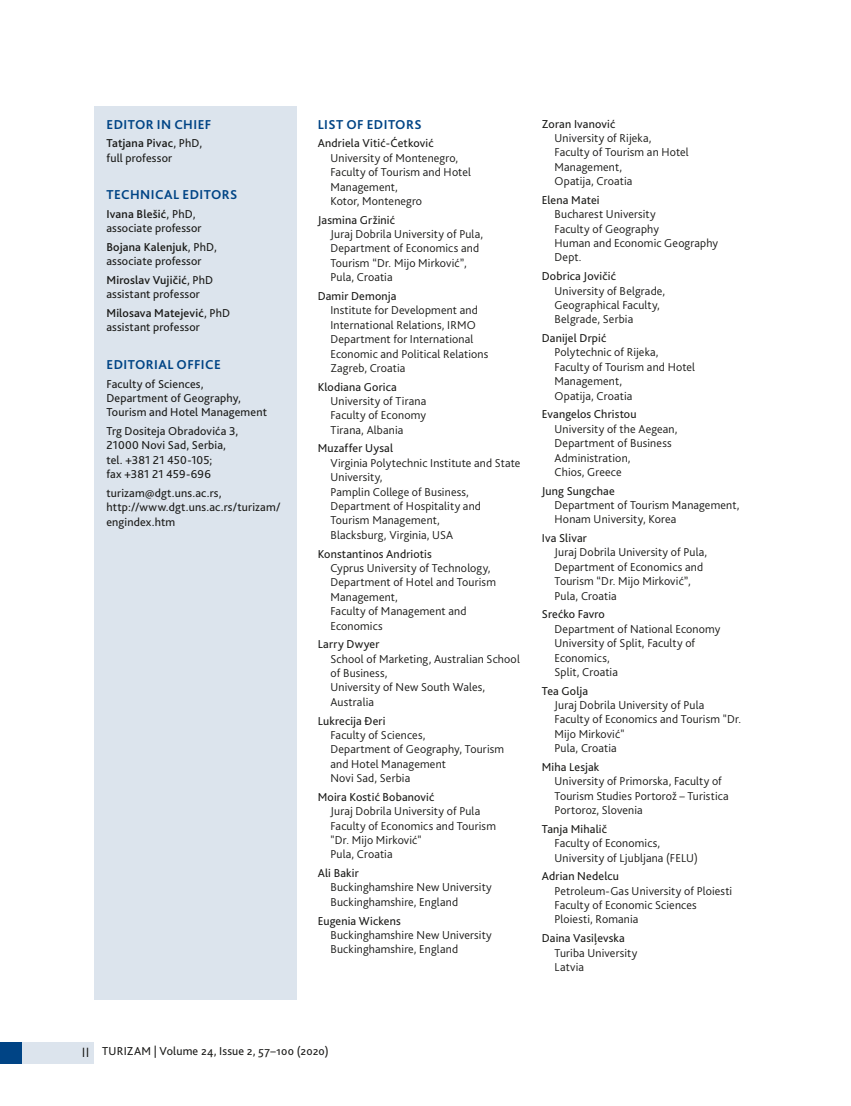
<style>
.page{position:relative;width:851px;height:1106px;background:#fff}
.page>*{position:absolute;margin:0;border:0;box-sizing:border-box;transform-origin:0 0}
.t1{font:700 13.5px "Bliss Pro";letter-spacing:.03em;color:#004485}
.t2{font:300 12px/14.4px "Bliss Pro";letter-spacing:.01em;color:#1a1a18}
.t3{font:12px/14.4px "Bliss Pro";letter-spacing:.015em;color:#1a1a18}
.s1{font-weight:500}
.s2{font-family:"Meta Pro";font-size:13.5px}
</style>
<div class="page">
<div style="left:0;top:1042px;width:94px;height:21px;background:#dce4ed"></div>
<div style="left:0;top:1042px;width:21px;height:21px;background:#004485"></div>
<div style="left:94px;top:106px;width:202px;height:893px;background:#dce4ed"></div>
<p class="t1" style="left:106px;top:116px;width:106px">EDITOR IN CHIEF</p>
<p class="t3" style="left:106px;top:136px;width:97px"><span class="s1">Tatjana Pivac</span>, PhD, full professor</p>
<p class="t1" style="left:106px;top:186px;width:132px">TECHNICAL EDITORS</p>
<p class="t3" style="left:106px;top:206px;width:97px"><span class="s1">Ivana Blešić</span>, PhD, associate professor</p>
<p class="t3" style="left:106px;top:239px;width:112px"><span class="s1">Bojana Kalenjuk</span>, PhD, associate professor</p>
<p class="t3" style="left:106px;top:272px;width:108px"><span class="s1">Miroslav Vujičić</span>, PhD assistant professor</p>
<p class="t3" style="left:106px;top:305px;width:125px"><span class="s1">Milosava Matejević</span>, PhD assistant professor</p>
<p class="t1" style="left:106px;top:356px;width:116px">EDITORIAL OFFICE</p>
<p class="t3" style="left:106px;top:376px;width:162px">Faculty of Sciences,<br>Department of Geography,<br>Tourism and Hotel Management</p>
<p class="t3" style="left:106px;top:423px;width:134px">Trg Dositeja Obradovića 3,<br>21000 Novi Sad, Serbia, tel. +381 21 450-105;<br>fax +381 21 459-696</p>
<p class="t3" style="left:106px;top:485px;width:176px">turizam@dgt.uns.ac.rs, http://www.dgt.uns.ac.rs/turizam/ engindex.htm</p>
<p class="t1" style="left:318px;top:116px;width:105px">LIST OF EDITORS</p>
<p class="t3" style="left:317px;top:136px;width:117px">Andriela Vitić-Ćetković</p>
<p class="t2" style="left:330px;top:150px;width:142px">University of Montenegro,<br>Faculty of Tourism and Hotel<br>Management,<br>Kotor, Montenegro</p>
<p class="t3" style="left:317px;top:212px;width:79px">Jasmina Gržinić</p>
<p class="t2" style="left:330px;top:226px;width:154px">Juraj Dobrila University of Pula,<br>Department of Economics and<br>Tourism “Dr. Mijo Mirković”,<br>Pula, Croatia</p>
<p class="t3" style="left:317px;top:288px;width:80px">Damir Demonja</p>
<p class="t2" style="left:330px;top:303px;width:159px">Institute for Development and<br>International Relations, IRMO<br>Department for International<br>Economic and Political Relations<br>Zagreb, Croatia</p>
<p class="t3" style="left:317px;top:379px;width:81px">Klodiana Gorica</p>
<p class="t2" style="left:330px;top:393px;width:97px;text-align:justify">University of Tirana Faculty of Economy Tirana, Albania</p>
<p class="t3" style="left:317px;top:441px;width:77px">Muzaffer Uysal</p>
<p class="t2" style="left:330px;top:455px;width:191px">Virginia Polytechnic Institute and State<br>University,<br>Pamplin College of Business,<br>Department of Hospitality and<br>Tourism Management,<br>Blacksburg, Virginia, USA</p>
<p class="t3" style="left:317px;top:546px;width:116px">Konstantinos Andriotis</p>
<p class="t2" style="left:330px;top:560px;width:167px">Cyprus University of Technology,<br>Department of Hotel and Tourism<br>Management,<br>Faculty of Management and<br>Economics</p>
<p class="t3" style="left:317px;top:636px;width:63px">Larry Dwyer</p>
<p class="t2" style="left:330px;top:651px;width:191px">School of Marketing, Australian School of Business,<br>University of New South Wales,<br>Australia</p>
<p class="t3" style="left:317px;top:713px;width:69px">Lukrecija Đeri</p>
<p class="t2" style="left:330px;top:727px;width:175px">Faculty of Sciences,<br>Department of Geography, Tourism and Hotel Management<br>Novi Sad, Serbia</p>
<p class="t3" style="left:317px;top:789px;width:118px">Moira Kostić Bobanović</p>
<p class="t2" style="left:330px;top:803px;width:167px">Juraj Dobrila University of Pula<br>Faculty of Economics and Tourism "Dr. Mijo Mirković"<br>Pula, Croatia</p>
<p class="t3" style="left:317px;top:865px;width:43px">Ali Bakir</p>
<p class="t2" style="left:330px;top:880px;width:163px">Buckinghamshire New University<br>Buckinghamshire, England</p>
<p class="t3" style="left:317px;top:913px;width:84px">Eugenia Wickens</p>
<p class="t2" style="left:330px;top:927px;width:163px">Buckinghamshire New University<br>Buckinghamshire, England</p>
<p class="t3" style="left:541px;top:116px;width:75px">Zoran Ivanović</p>
<p class="t2" style="left:554px;top:130px;width:136px">University of Rijeka,<br>Faculty of Tourism an Hotel<br>Management,<br>Opatija, Croatia</p>
<p class="t3" style="left:541px;top:192px;width:59px">Elena Matei</p>
<p class="t2" style="left:554px;top:207px;width:165px">Bucharest University<br>Faculty of Geography<br>Human and Economic Geography<br>Dept.</p>
<p class="t3" style="left:541px;top:269px;width:76px">Dobrica Jovičić</p>
<p class="t2" style="left:554px;top:283px;width:112px">University of Belgrade,<br>Geographical Faculty,<br>Belgrade, Serbia</p>
<p class="t3" style="left:541px;top:330px;width:66px">Danijel Drpić</p>
<p class="t2" style="left:554px;top:345px;width:142px">Polytechnic of Rijeka,<br>Faculty of Tourism and Hotel<br>Management,<br>Opatija, Croatia</p>
<p class="t3" style="left:541px;top:407px;width:96px">Evangelos Christou</p>
<p class="t2" style="left:554px;top:421px;width:124px">University of the Aegean,<br>Department of Business<br>Administration,<br>Chios, Greece</p>
<p class="t3" style="left:541px;top:483px;width:74px">Jung Sungchae</p>
<p class="t2" style="left:554px;top:497px;width:186px">Department of Tourism Management,<br>Honam University, Korea</p>
<p class="t3" style="left:541px;top:530px;width:47px">Iva Slivar</p>
<p class="t2" style="left:554px;top:545px;width:154px">Juraj Dobrila University of Pula,<br>Department of Economics and<br>Tourism “Dr. Mijo Mirković”,<br>Pula, Croatia</p>
<p class="t3" style="left:541px;top:607px;width:65px">Srećko Favro</p>
<p class="t2" style="left:554px;top:621px;width:167px">Department of National Economy<br>University of Split, Faculty of<br>Economics,<br>Split, Croatia</p>
<p class="t3" style="left:541px;top:683px;width:48px">Tea Golja</p>
<p class="t2" style="left:554px;top:697px;width:188px">Juraj Dobrila University of Pula<br>Faculty of Economics and Tourism "Dr.<br>Mijo Mirković"<br>Pula, Croatia</p>
<p class="t3" style="left:541px;top:759px;width:59px">Miha Lesjak</p>
<p class="t2" style="left:554px;top:773px;width:175px">University of Primorska, Faculty of<br>Tourism Studies Portorož – Turistica<br>Portoroz, Slovenia</p>
<p class="t3" style="left:541px;top:821px;width:67px">Tanja Mihalič</p>
<p class="t2" style="left:554px;top:835px;width:145px">Faculty of Economics,<br>University of Ljubljana (FELU)</p>
<p class="t3" style="left:541px;top:868px;width:79px">Adrian Nedelcu</p>
<p class="t2" style="left:554px;top:883px;width:179px">Petroleum-Gas University of Ploiesti<br>Faculty of Economic Sciences<br>Ploiesti, Romania</p>
<p class="t3" style="left:541px;top:930px;width:84px">Daina Vasiļevska</p>
<p class="t2" style="left:554px;top:945px;width:84px">Turiba University<br>Latvia</p>
<p class="t3" style="left:82px;top:1043px;width:248px"><span class="s2">II</span> TURIZAM | Volume 24, Issue 2, 57–100 (2020)</p>
</div>
